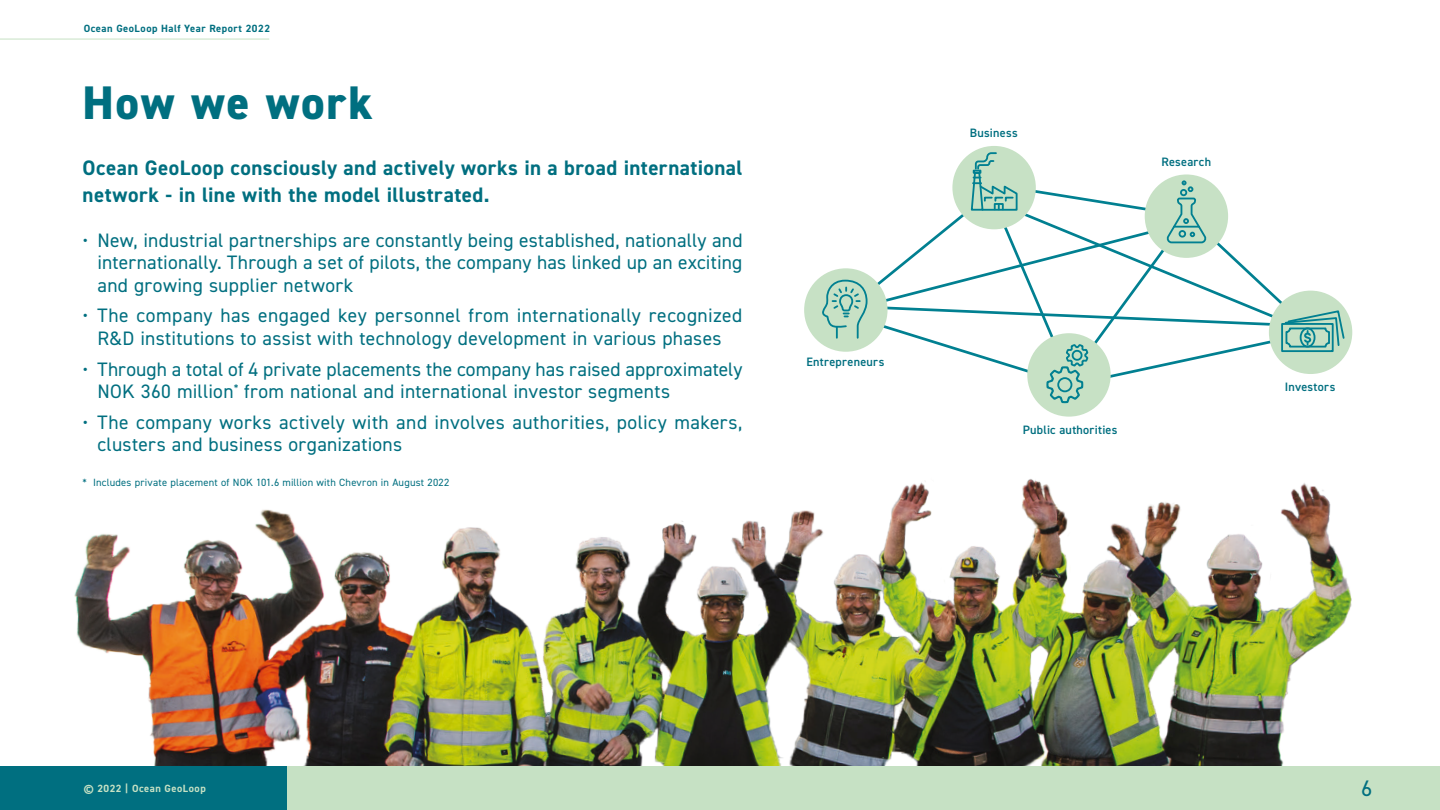
<style>
.page{position:relative;width:1440px;height:810px;background:#fff}
.page>*{position:absolute;margin:0;border:0;box-sizing:border-box;transform-origin:0 0}
.t1{font:800 47.25px "DIN2014";letter-spacing:.035em;color:#006f80}
.t2{font:22.5px "DIN2014";color:#006f80}
.Inngress{font:700 21px/27px "DIN2014";letter-spacing:.02em;color:#006f80}
.t3{font:19.5px/22.5px "DIN2014";letter-spacing:.015em;color:#006f80}
.Fotnote{font:600 12.23px "DIN2014";letter-spacing:.02em;color:#006f80}
.Fotnote-2{font:10.5px "DIN2014";letter-spacing:.02em;color:#006f80}
.t4{font:700 10.5px "DIN2014";letter-spacing:.045em;color:#006f80}
.t5{font:700 10.5px "DIN2014";letter-spacing:.05em;color:#c6e1c4}
</style>
<div class="page">
<img style="left:30px;top:479px;width:1410px;height:288px">
<div style="left:804px;top:268px;width:84px;height:84px;background:#c7e1c5;border-radius:50%"></div>
<div style="left:1269px;top:291px;width:83px;height:83px;background:#c7e1c5;border-radius:50%"></div>
<svg style="left:822px;top:151px;width:524px;height:264px"></svg>
<div style="left:0;top:767px;width:1440px;height:43px;background:#c6e1c4"></div>
<div style="left:0;top:767px;width:286px;height:43px;background:#006f80"></div>
<hr style="left:0;top:39px;width:269px;height:1px;background:#c6e1c4">
<p class="t4" style="left:84px;top:21px;width:188px">Ocean GeoLoop Half Year Report 2022</p>
<h1 class="t1" style="left:82px;top:72px;width:292px">How we work</h1>
<p class="Inngress" style="left:82px;top:154px;width:661px">Ocean GeoLoop consciously and actively works in a broad international network - in line with the model illustrated.</p>
<p class="t3" style="left:98px;top:228px;width:647px;text-align:justify;text-indent:-15px">• New, industrial partnerships are constantly being established, nationally and internationally. Through a set of pilots, the company has linked up an exciting and growing supplier network</p>
<p class="t3" style="left:82px;top:304px;width:661px;text-align:center">• The company has engaged key personnel from internationally recognized<br>R&amp;D institutions to assist with technology development in various phases</p>
<p class="t3" style="left:98px;top:357px;width:646px;text-indent:-15px">• Through a total of 4 private placements the company has raised approximately<br>NOK 360 million<sup>*</sup> from national and international investor segments</p>
<p class="t3" style="left:98px;top:411px;width:646px;text-indent:-15px">• The company works actively with and involves authorities, policy makers, clusters and business organizations</p>
<p class="Fotnote-2" style="left:82px;top:476px;width:368px">* Includes private placement of NOK 101.6 million with Chevron in August 2022</p>
<p class="Fotnote" style="left:806px;top:354px;width:79px">Entrepreneurs</p>
<p class="Fotnote" style="left:970px;top:125px;width:49px">Business</p>
<p class="Fotnote" style="left:1161px;top:154px;width:51px">Research</p>
<p class="Fotnote" style="left:1023px;top:421px;width:96px">Public authorities</p>
<p class="Fotnote" style="left:1285px;top:379px;width:52px">Investors</p>
<p class="t5" style="left:84px;top:782px;width:124px">© 2022 | Ocean GeoLoop</p>
<p class="t2" style="left:1361px;top:774px;width:13px">6</p>
</div>
